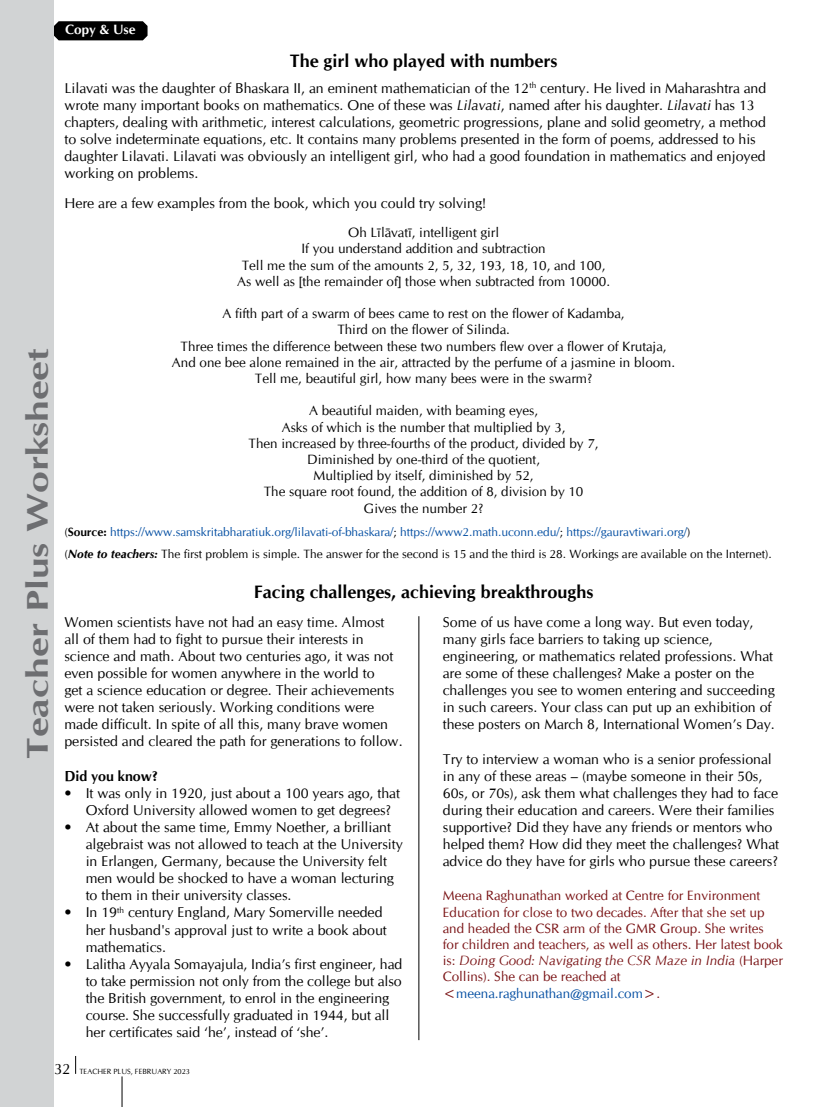
<style>
.page{position:relative;width:837px;height:1107px;background:#fff}
.page>*{position:absolute;margin:0;border:0;box-sizing:border-box;transform-origin:0 0}
.t1{font:700 30px "CG Omega";color:#6d6e71;scale:1.3 1}
.t2{font:700 18px "CG Omega";color:#000}
.t3{font:14.25px/17.1px "CG Omega";color:#000}
.t4{font:700 14.25px "CG Omega";color:#000}
.t5{font:13.5px/16.2px "CG Omega";color:#000;text-align:center}
.t6{font:13.5px/16.2px "CG Omega";color:#7a1315}
.t7{font:700 13.5px "CG Omega";color:#fff}
.t8{font:12px/23px "CG Omega";color:#034ea2}
.t9{font:7.5px "CG Omega";color:#000}
.s1{font-style:italic}
.s2{color:#000}
.s3{font-weight:700;color:#000}
.s4{font-weight:700;font-style:italic;color:#000}
.s5{color:#034ea2}
.s6{font-size:15px}
</style>
<div class="page">
<div style="left:0;top:0;width:54px;height:1107px;background:#d1d3d4"></div>
<hr style="left:418px;top:616px;width:1px;height:424px;background:#000">
<hr style="left:122px;top:1076px;width:1px;height:31px;background:#000">
<svg style="left:75px;top:1056px;width:1px;height:18px"></svg>
<svg style="left:54px;top:21px;width:94px;height:20px;background:#121212"></svg>
<h1 class="t1" style="left:19px;top:759px;width:317px;rotate:-90deg">Teacher Plus Worksheet</h1>
<p class="t7" style="left:65px;top:21px;width:72px">Copy &amp; Use</p>
<p class="t2" style="left:290px;top:50px;width:269px">The girl who played with numbers</p>
<p class="t3" style="left:64px;top:80px;width:703px">Lilavati was the daughter of Bhaskara II, an eminent mathematician of the 12<sup>th</sup> century. He lived in Maharashtra and wrote many important books on mathematics. One of these was <span class="s1">Lilavati</span>, named after his daughter. <span class="s1">Lilavati</span> has 13 chapters, dealing with arithmetic, interest calculations, geometric progressions, plane and solid geometry, a method to solve indeterminate equations, etc. It contains many problems presented in the form of poems, addressed to his daughter Lilavati. Lilavati was obviously an intelligent girl, who had a good foundation in mathematics and enjoyed working on problems.</p>
<p class="t3" style="left:64px;top:195px;width:423px">Here are a few examples from the book, which you could try solving!</p>
<p class="t5" style="left:237px;top:225px;width:374px">Oh Līlāvatī, intelligent girl<br>If you understand addition and subtraction<br>Tell me the sum of the amounts 2, 5, 32, 193, 18, 10, and 100, As well as [the remainder of] those when subtracted from 10000.</p>
<p class="t5" style="left:172px;top:306px;width:505px">A fifth part of a swarm of bees came to rest on the flower of Kadamba,<br>Third on the flower of Silinda.<br>Three times the difference between these two numbers flew over a flower of Krutaja, And one bee alone remained in the air, attracted by the perfume of a jasmine in bloom.<br>Tell me, beautiful girl, how many bees were in the swarm?</p>
<p class="t5" style="left:249px;top:403px;width:352px">A beautiful maiden, with beaming eyes,<br>Asks of which is the number that multiplied by 3,<br>Then increased by three-fourths of the product, divided by 7, Diminished by one-third of the quotient,<br>Multiplied by itself, diminished by 52,<br>The square root found, the addition of 8, division by 10<br>Gives the number 2?</p>
<p class="t8" style="left:64px;top:520px;width:709px"><span class="s2">(</span><span class="s3">Source:</span> https://www.samskritabharatiuk.org/lilavati-of-bhaskara/<span class="s2">;</span> https://www2.math.uconn.edu/<span class="s2">;</span> https://gauravtiwari.org/<span class="s2">)<br>(</span><span class="s4">Note to teachers:</span> <span class="s2">The first problem is simple. The answer for the second is 15 and the third is 28. Workings are available on the Internet).</span></p>
<p class="t2" style="left:254px;top:581px;width:341px">Facing challenges, achieving breakthroughs</p>
<p class="t3" style="left:64px;top:614px;width:340px">Women scientists have not had an easy time. Almost all of them had to fight to pursue their interests in science and math. About two centuries ago, it was not even possible for women anywhere in the world to<br>get a science education or degree. Their achievements were not taken seriously. Working conditions were made difficult. In spite of all this, many brave women persisted and cleared the path for generations to follow.</p>
<p class="t4" style="left:64px;top:767px;width:95px">Did you know?</p>
<p class="t3" style="left:86px;top:785px;width:316px;text-indent:-21px">• It was only in 1920, just about a 100 years ago, that<br>Oxford University allowed women to get degrees?</p>
<p class="t3" style="left:86px;top:819px;width:319px;text-indent:-21px">• At about the same time, Emmy Noether, a brilliant algebraist was not allowed to teach at the University in Erlangen, Germany, because the University felt men would be shocked to have a woman lecturing to them in their university classes.</p>
<p class="t3" style="left:86px;top:904px;width:303px;text-indent:-21px">• In 19<sup>th</sup> century England, Mary Somerville needed her husband's approval just to write a book about mathematics.</p>
<p class="t3" style="left:86px;top:956px;width:318px;text-indent:-21px">• Lalitha Ayyala Somayajula, India’s first engineer, had to take permission not only from the college but also the British government, to enrol in the engineering course. She successfully graduated in 1944, but all her certificates said ‘he’, instead of ‘she’.</p>
<p class="t3" style="left:443px;top:614px;width:333px">Some of us have come a long way. But even today, many girls face barriers to taking up science, engineering, or mathematics related professions. What are some of these challenges? Make a poster on the challenges you see to women entering and succeeding in such careers. Your class can put up an exhibition of these posters on March 8, International Women’s Day.</p>
<p class="t3" style="left:443px;top:750px;width:338px">Try to interview a woman who is a senior professional in any of these areas – (maybe someone in their 50s, 60s, or 70s), ask them what challenges they had to face during their education and careers. Were their families supportive? Did they have any friends or mentors who helped them? How did they meet the challenges? What advice do they have for girls who pursue these careers?</p>
<p class="t6" style="left:443px;top:888px;width:342px">Meena Raghunathan worked at Centre for Environment Education for close to two decades. After that she set up and headed the CSR arm of the GMR Group. She writes<br>for children and teachers, as well as others. Her latest book is: <span class="s1">Doing Good: Navigating the CSR Maze in India</span> (Harper Collins). She can be reached at &lt;<span class="s5">meena.raghunathan@gmail.com</span>&gt;.</p>
<p class="t9" style="left:54px;top:1067px;width:138px"><span class="s6">32</span> TEACHER PLUS, FEBRUARY 2023</p>
</div>
